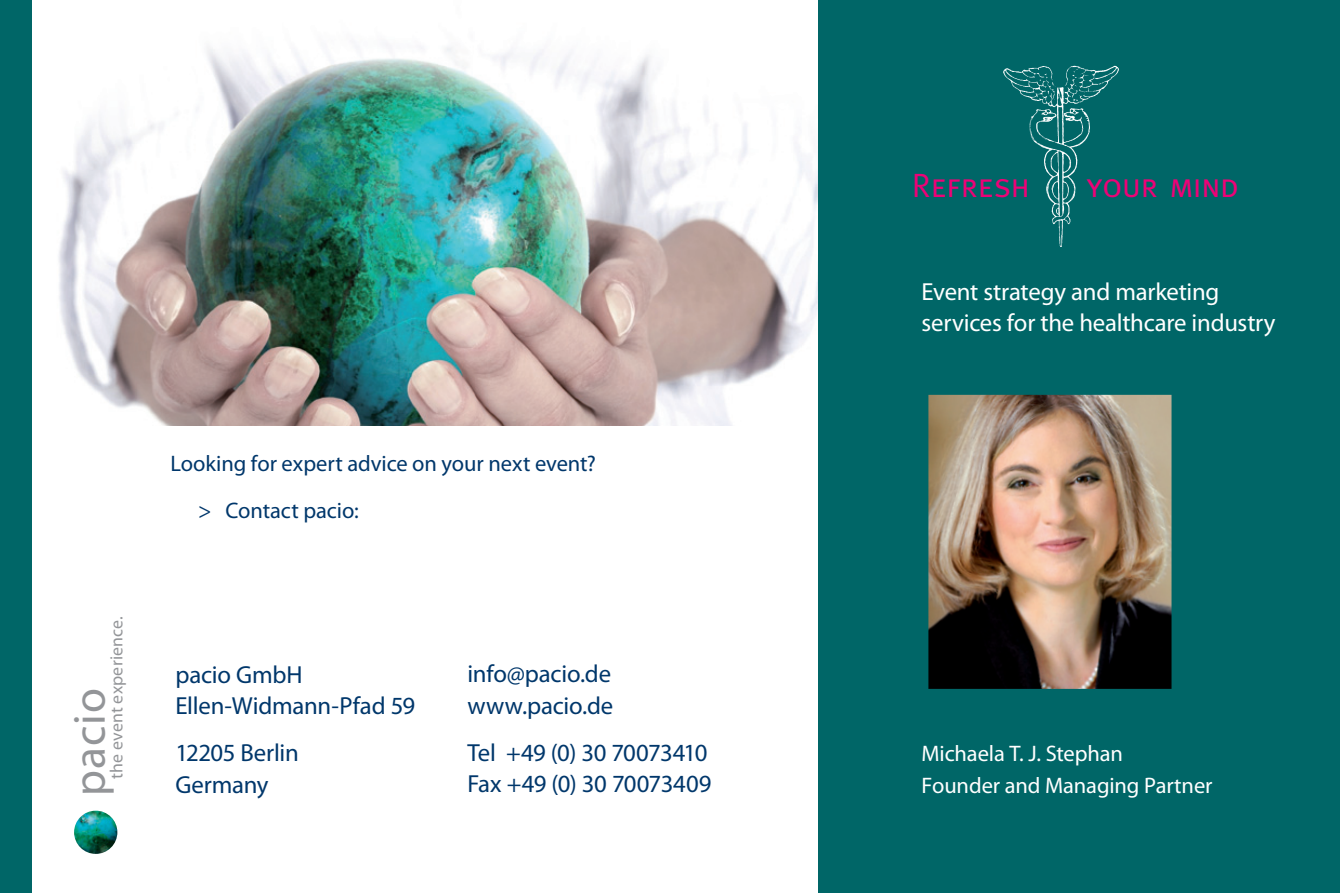
<style>
.page{position:relative;width:1340px;height:893px;background:#fff}
.page>*{position:absolute;margin:0;border:0;box-sizing:border-box;transform-origin:0 0}
.t1{font:45.45px "Myriad Pro";letter-spacing:.025em;color:#939598}
.t2{font:33.75px "Meta Plus Caps";letter-spacing:-.01em;color:#ed0277}
.t3{font:24.75px/31.5px "Myriad Pro";letter-spacing:-.01em;color:#00376b}
.t4{font:24.75px/31.5px "Myriad Pro";letter-spacing:-.01em;color:#fff}
.t5{font:22.5px/47.2px "Myriad Pro";letter-spacing:-.005em;color:#00376b}
.t6{font:22.5px/31.5px "Myriad Pro";letter-spacing:-.005em;color:#fff}
.t7{font:17.78px "Myriad Pro";letter-spacing:.01em;color:#939598}
</style>
<div class="page">
<img style="left:58px;top:0;width:761px;height:426px">
<div style="left:819px;top:0;width:520px;height:893px;background:#006667"></div>
<div style="left:0;top:0;width:32px;height:893px;background:#006667"></div>
<img style="left:74px;top:811px;width:43px;height:43px;border-radius:22px">
<img style="left:1003px;top:65px;width:116px;height:182px">
<img style="left:928px;top:395px;width:243px;height:294px">
<p class="t7" style="left:106px;top:779px;width:164px;rotate:-90deg">the event experience.</p>
<h1 class="t1" style="left:62px;top:796px;width:110px;rotate:-90deg">pacio</h1>
<p class="t5" style="left:198px;top:439px;width:399px;text-indent:-28px">Looking for expert advice on your next event? &gt; Contact pacio:</p>
<p class="t3" style="left:175px;top:658px;width:241px">pacio GmbH<br>Ellen-Widmann-Pfad 59</p>
<p class="t3" style="left:175px;top:737px;width:125px">12205 Berlin<br>Germany</p>
<p class="t3" style="left:467px;top:658px;width:147px">info@pacio.de www.pacio.de</p>
<p class="t3" style="left:467px;top:736px;width:242px">Tel +49 (0) 30 70073410</p>
<p class="t3" style="left:467px;top:768px;width:245px">Fax +49 (0) 30 70073409</p>
<h2 class="t2" style="left:912px;top:166px;width:120px">Refresh</h2>
<h2 class="t2" style="left:1086px;top:166px;width:154px">your mind</h2>
<p class="t4" style="left:921px;top:275px;width:355px">Event strategy and marketing services for the healthcare industry</p>
<p class="t6" style="left:921px;top:738px;width:292px">Michaela T. J. Stephan<br>Founder and Managing Partner</p>
</div>
